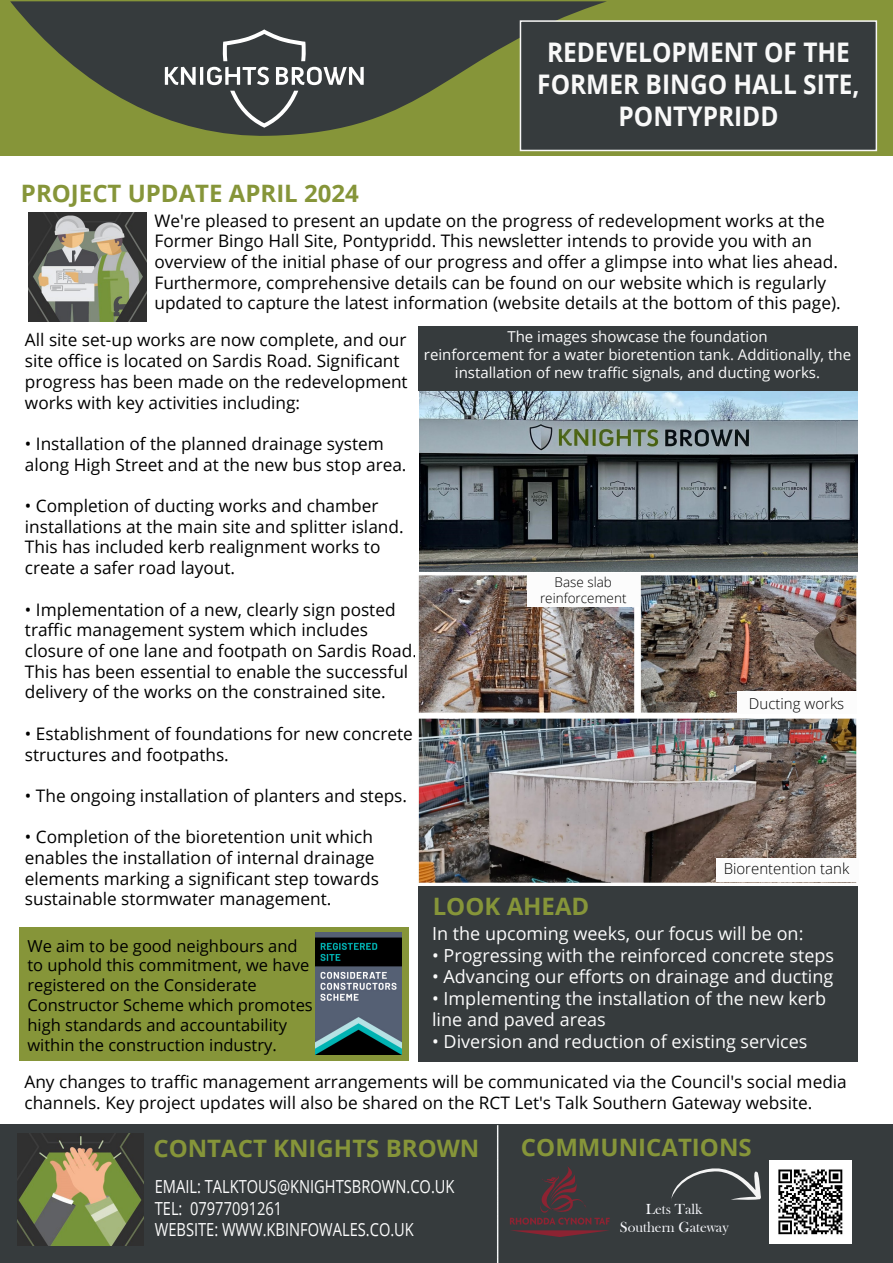
<style>
.page{position:relative;width:893px;height:1263px;background:#fff}
.page>*{position:absolute;margin:0;border:0;box-sizing:border-box;transform-origin:0 0}
.t1{font:700 27px/32.4px "Open Sans";color:#f9f9f9;text-align:center;scale:.91 1}
.t2{font:700 24px "Open Sans";color:#869539}
.t3{font:18px/21.6px "Open Sans";color:#fcfcfc}
.t4{font:18px/21.6px "Open Sans";color:#fcfcfc;scale:.81 1}
.t5{font:17.25px/20.7px "Open Sans";color:#000}
.t6{font:16.5px/19.8px "Open Sans";color:#000}
.t7{font:15px/18px "Open Sans";color:#fcfcfc;text-align:center}
.t8{font:300 15px "Open Sans";color:#000}
.t9{font:15px/18px "Bask Old Face";color:#f7f8fc;text-align:center}
.t10{font:300 13.5px/16.2px "Open Sans";color:#000;text-align:center}
</style>
<div class="page">
<div style="left:0;top:0;width:893px;height:156px;background:#869539"></div>
<svg style="left:10px;top:1px;width:597px;height:137px;fill:#363b3d"></svg>
<div style="left:520px;top:20px;width:357px;height:131px;background:#363b3d;border:2px solid #f7f6f6"></div>
<svg style="left:230px;top:91px;width:68px;height:37px;background:#535859"></svg>
<svg style="left:165px;top:67px;width:104px;height:18px;background:#8d9091"></svg>
<svg style="left:276px;top:67px;width:88px;height:18px;background:#999b9c"></svg>
<svg style="left:222px;top:29px;width:84px;height:32px;background:#585c5e"></svg>
<div style="left:0;top:1124px;width:893px;height:139px;background:#363b3d"></div>
<img style="left:18px;top:1133px;width:126px;height:112px">
<svg style="left:553px;top:1166px;width:57px;height:71px"></svg>
<img style="left:28px;top:213px;width:119px;height:109px">
<div style="left:419px;top:885px;width:439px;height:176px;background:#363b3d"></div>
<div style="left:20px;top:927px;width:389px;height:133px;background:#869539"></div>
<img style="left:315px;top:932px;width:87px;height:123px">
<img style="left:770px;top:1161px;width:81px;height:83px">
<svg style="left:671px;top:1168px;width:90px;height:32px"></svg>
<img style="left:419px;top:328px;width:439px;height:244px">
<div style="left:418px;top:326px;width:439px;height:64px;background:#363b3d"></div>
<img style="left:497px;top:1125px;width:56px;height:138px">
<img style="left:418px;top:575px;width:439px;height:308px">
<div style="left:716px;top:858px;width:142px;height:24px;background:#fcfcfc"></div>
<div style="left:527px;top:573px;width:113px;height:34px;background:#fcfcfc"></div>
<div style="left:737px;top:691px;width:120px;height:23px;background:#fcfcfc"></div>
<h1 class="t1" style="left:537px;top:35px;width:356px">REDEVELOPMENT OF THE<br>FORMER BINGO HALL SITE,<br>PONTYPRIDD</h1>
<h2 class="t2" style="left:21px;top:176px;width:339px">PROJECT UPDATE APRIL 2024</h2>
<p class="t5" style="left:154px;top:210px;width:688px">We're pleased to present an update on the progress of redevelopment works at the Former Bingo Hall Site, Pontypridd. This newsletter intends to provide you with an overview of the initial phase of our progress and offer a glimpse into what lies ahead.<br>Furthermore, comprehensive details can be found on our website which is regularly updated to capture the latest information (website details at the bottom of this page).</p>
<p class="t5" style="left:25px;top:329px;width:384px">All site set-up works are now complete, and our site office is located on Sardis Road. Significant progress has been made on the redevelopment works with key activities including:</p>
<p class="t5" style="left:25px;top:433px;width:383px">• Installation of the planned drainage system along High Street and at the new bus stop area.</p>
<p class="t5" style="left:25px;top:495px;width:380px">• Completion of ducting works and chamber installations at the main site and splitter island.<br>This has included kerb realignment works to create a safer road layout.</p>
<p class="t5" style="left:25px;top:598px;width:394px">• Implementation of a new, clearly sign posted traffic management system which includes closure of one lane and footpath on Sardis Road.<br>This has been essential to enable the successful delivery of the works on the constrained site.</p>
<p class="t5" style="left:25px;top:723px;width:389px">• Establishment of foundations for new concrete structures and footpaths.</p>
<p class="t5" style="left:25px;top:785px;width:384px">• The ongoing installation of planters and steps.</p>
<p class="t5" style="left:25px;top:826px;width:356px">• Completion of the bioretention unit which enables the installation of internal drainage elements marking a significant step towards sustainable stormwater management.</p>
<p class="t6" style="left:27px;top:935px;width:287px">We aim to be good neighbours and to uphold this commitment, we have registered on the Considerate Constructor Scheme which promotes high standards and accountability within the construction industry.</p>
<p class="t7" style="left:424px;top:327px;width:429px">The images showcase the foundation<br>reinforcement for a water bioretention tank. Additionally, the installation of new traffic signals, and ducting works.</p>
<p class="t10" style="left:540px;top:573px;width:88px">Base slab reinforcement</p>
<p class="t8" style="left:749px;top:693px;width:97px">Ducting works</p>
<p class="t8" style="left:724px;top:858px;width:127px">Biorentention tank</p>
<h2 class="t2" style="left:433px;top:889px;width:158px">LOOK AHEAD</h2>
<p class="t3" style="left:432px;top:922px;width:373px">In the upcoming weeks, our focus will be on:</p>
<p class="t3" style="left:432px;top:944px;width:403px">• Progressing with the reinforced concrete steps</p>
<p class="t3" style="left:432px;top:965px;width:403px">• Advancing our efforts on drainage and ducting</p>
<p class="t3" style="left:432px;top:987px;width:396px">• Implementing the installation of the new kerb line and paved areas</p>
<p class="t3" style="left:432px;top:1030px;width:377px">• Diversion and reduction of existing services</p>
<p class="t5" style="left:24px;top:1071px;width:824px">Any changes to traffic management arrangements will be communicated via the Council's social media channels. Key project updates will also be shared on the RCT Let's Talk Southern Gateway website.</p>
<h2 class="t2" style="left:521px;top:1130px;width:232px">COMMUNICATIONS</h2>
<h2 class="t2" style="left:153px;top:1132px;width:328px">CONTACT KNIGHTS BROWN</h2>
<p class="t4" style="left:155px;top:1175px;width:372px">EMAIL: TALKTOUS@KNIGHTSBROWN.CO.UK<br>TEL: 07977091261<br>WEBSITE: WWW.KBINFOWALES.CO.UK</p>
<p class="t9" style="left:620px;top:1201px;width:110px">Lets Talk<br>Southern Gateway</p>
</div>
